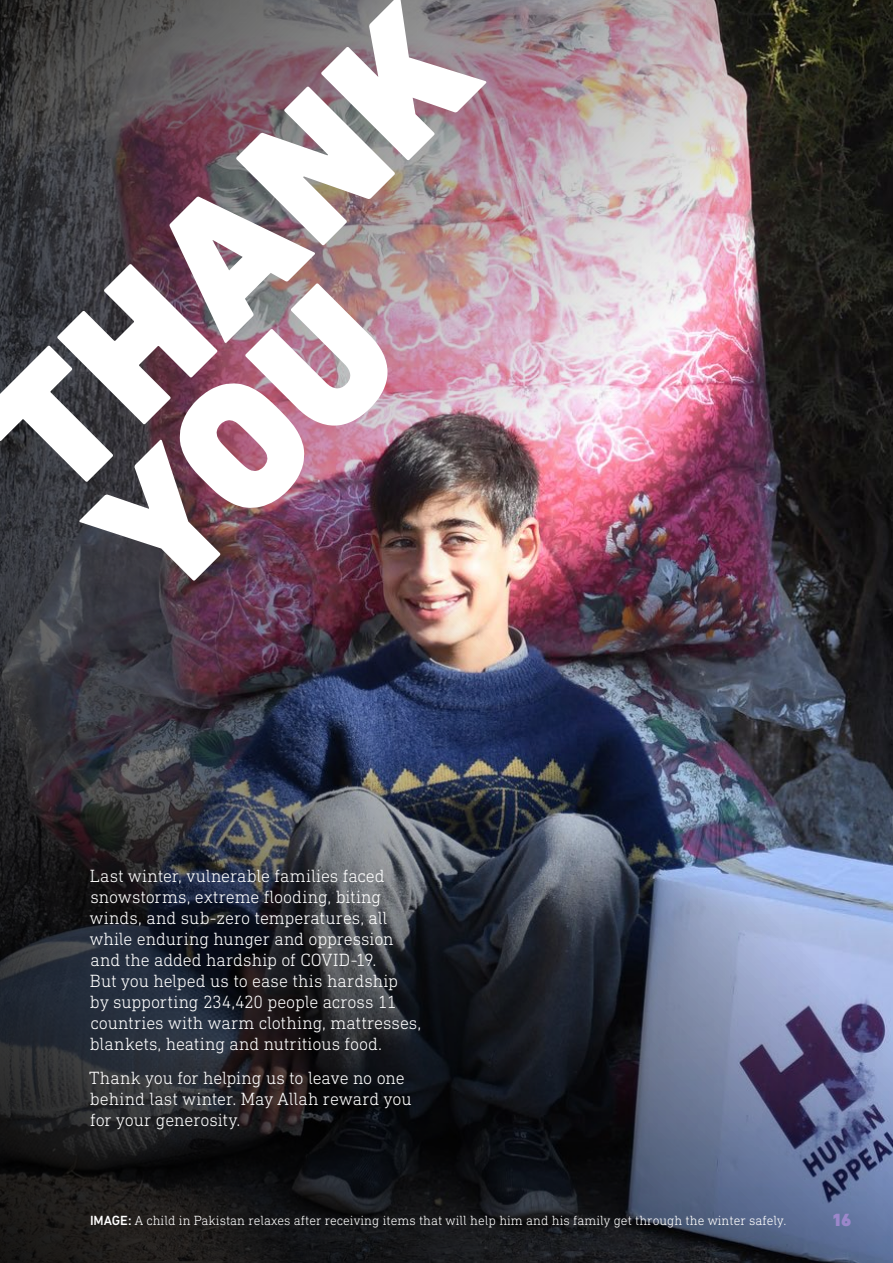
<style>
.page{position:relative;width:893px;height:1263px;background:#fff}
.page>*{position:absolute;margin:0;border:0;box-sizing:border-box;transform-origin:0 0}
.t1{font:900 182.1px/145.8px "DIN Next LT Pro";color:#fff}
.t2{font:300 18px/21px "DIN Next Slab Pro";letter-spacing:-.005em;color:#fff}
.t3{font:900 18px "DIN Next LT Pro";color:#9b87cb}
.Sub_Heading{font:300 13.5px "DIN Next Slab Pro";color:#fff}
.s1{font-family:"DIN Next LT Pro";font-weight:500}
</style>
<div class="page">
<svg style="left:0;top:1099px;width:893px;height:164px;background:#262a35"></svg>
<img style="left:0;top:0;width:893px;height:1099px">
<p class="t1" style="left:-32px;top:411px;width:604px;rotate:-45deg">THANK<br>YOU</p>
<p class="t2" style="left:90px;top:865px;width:333px">Last winter, vulnerable families faced snowstorms, extreme flooding, biting winds, and sub-zero temperatures, all while enduring hunger and oppression and the added hardship of COVID-19.<br>But you helped us to ease this hardship<br>by supporting 234,420 people across 11 countries with warm clothing, mattresses, blankets, heating and nutritious food.</p>
<p class="t2" style="left:89px;top:1067px;width:324px">Thank you for helping us to leave no one behind last winter. May Allah reward you for your generosity.</p>
<p class="Sub_Heading" style="left:90px;top:1212px;width:698px"><span class="s1">IMAGE:</span> A child in Pakistan relaxes after receiving items that will help him and his family get through the winter safely.</p>
<p class="t3" style="left:832px;top:1209px;width:21px">16</p>
</div>
